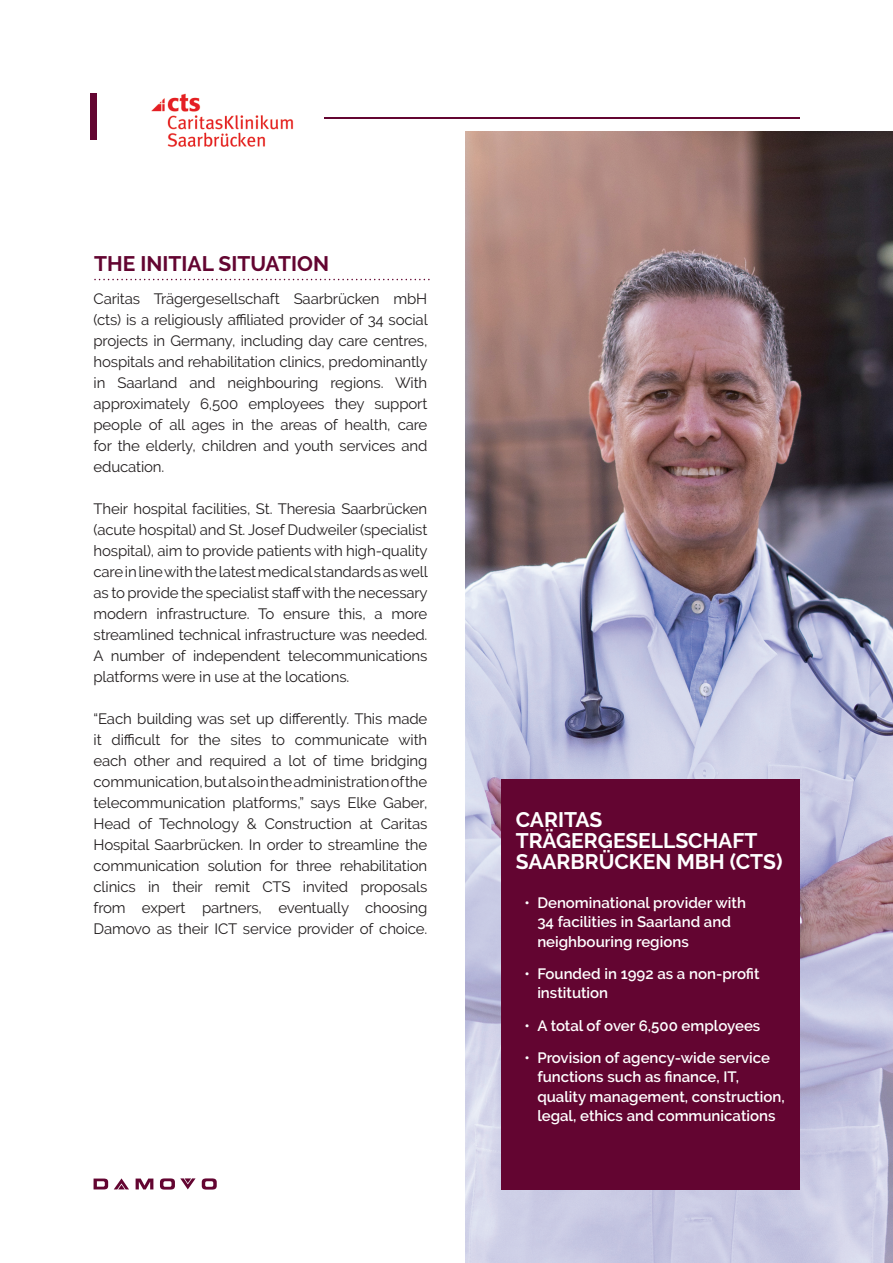
<style>
.page{position:relative;width:893px;height:1263px;background:#fff}
.page>*{position:absolute;margin:0;border:0;box-sizing:border-box;transform-origin:0 0}
.t1{font:700 21px/21px "Raleway";color:#fff}
.t2{font:700 21px "Raleway";color:#630531}
.t3{font:15px/21px "Raleway";letter-spacing:-.01em;color:#231f20;text-align:justify}
.t4{font:600 15px/19.5px "Raleway";color:#fff}
</style>
<div class="page">
<svg style="left:94px;top:1178px;width:14px;height:11px"></svg>
<svg style="left:136px;top:1178px;width:17px;height:11px"></svg>
<svg style="left:202px;top:1178px;width:15px;height:11px"></svg>
<svg style="left:114px;top:1178px;width:15px;height:11px"></svg>
<svg style="left:160px;top:1178px;width:36px;height:11px"></svg>
<img style="left:466px;top:132px;width:427px;height:1131px">
<div style="left:501px;top:779px;width:298px;height:410px;background:#630531"></div>
<svg style="left:94px;top:279px;width:336px;height:1px"></svg>
<div style="left:91px;top:94px;width:6px;height:46px;background:#630531"></div>
<hr style="left:324px;top:118px;width:475px;height:1px;background:#630531">
<img style="left:151px;top:93px;width:143px;height:54px">
<h1 class="t2" style="left:94px;top:251px;width:236px">THE INITIAL SITUATION</h1>
<p class="t3" style="left:94px;top:288px;width:336px">Caritas Trägergesellschaft Saarbrücken mbH (cts) is a religiously affiliated provider of 34 social projects in Germany, including day care centres, hospitals and rehabilitation clinics, predominantly in Saarland and neighbouring regions. With approximately 6,500 employees they support people of all ages in the areas of health, care for the elderly, children and youth services and education.</p>
<p class="t3" style="left:94px;top:498px;width:336px">Their hospital facilities, St. Theresia Saarbrücken (acute hospital) and St. Josef Dudweiler (specialist hospital), aim to provide patients with high-quality care in line with the latest medical standards as well as to provide the specialist staff with the necessary modern infrastructure. To ensure this, a more streamlined technical infrastructure was needed.<br>A number of independent telecommunications platforms were in use at the locations.</p>
<p class="t3" style="left:94px;top:708px;width:335px">“Each building was set up differently. This made it difficult for the sites to communicate with each other and required a lot of time bridging communication, but also in the administration of the telecommunication platforms,” says Elke Gaber, Head of Technology &amp; Construction at Caritas Hospital Saarbrücken. In order to streamline the communication solution for three rehabilitation clinics in their remit CTS invited proposals from expert partners, eventually choosing Damovo as their ICT service provider of choice.</p>
<h1 class="t1" style="left:516px;top:809px;width:268px">CARITAS<br>TRÄGERGESELLSCHAFT<br>SAARBRÜCKEN MBH (CTS)</h1>
<p class="t4" style="left:537px;top:892px;width:210px;text-indent:-13px">• Denominational provider with<br>34 facilities in Saarland and neighbouring regions</p>
<p class="t4" style="left:537px;top:964px;width:224px;text-indent:-13px">• Founded in 1992 as a non-profit institution</p>
<p class="t4" style="left:525px;top:1015px;width:237px">• A total of over 6,500 employees</p>
<p class="t4" style="left:537px;top:1048px;width:249px;text-indent:-13px">• Provision of agency-wide service functions such as finance, IT, quality management, construction, legal, ethics and communications</p>
</div>
